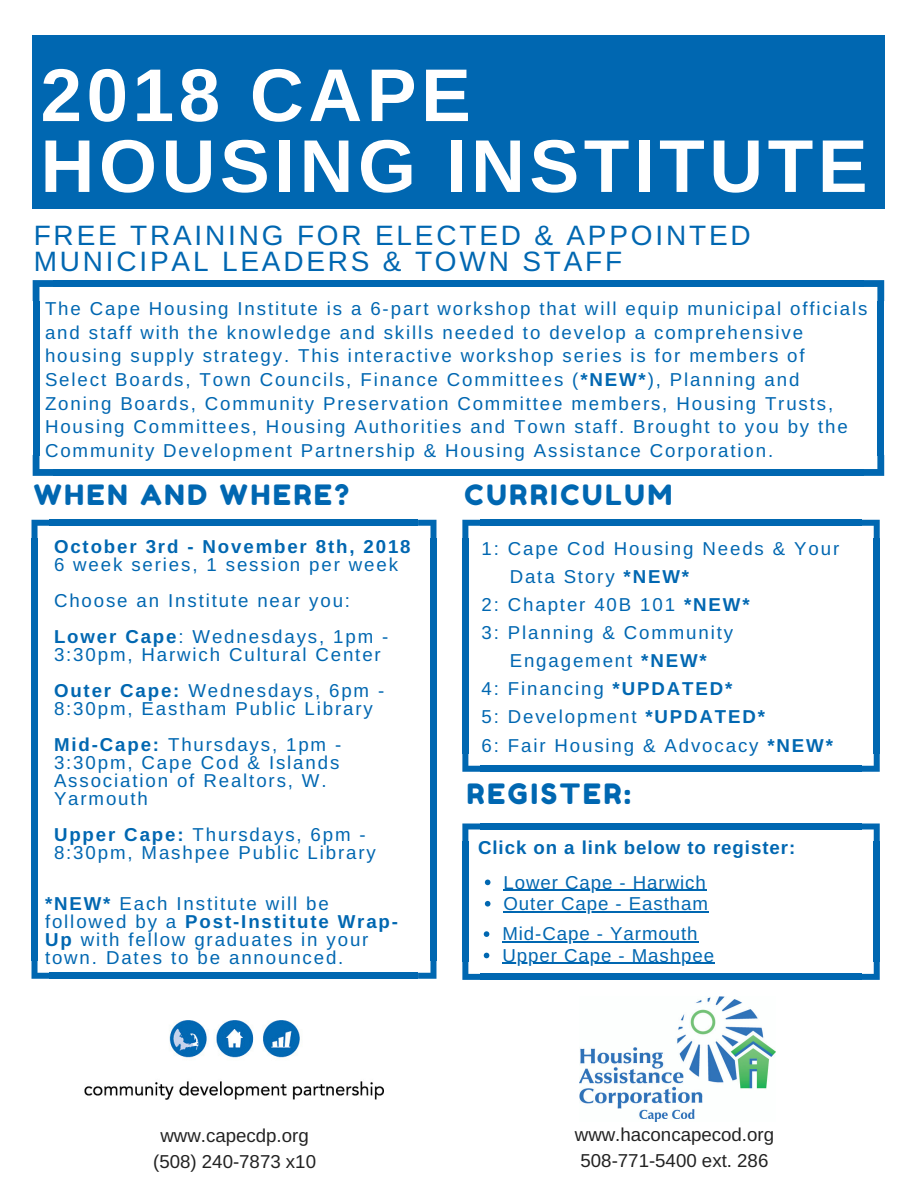
<style>
.page{position:relative;width:918px;height:1188px;background:#fff}
.page>*{position:absolute;margin:0;border:0;box-sizing:border-box;transform-origin:0 0}
.t1{font:700 74.7px/70.8px "Arimo";letter-spacing:.06em;color:#fff}
.t2{font:28.05px/25.8px "Arimo";letter-spacing:.1em;color:#0067b1}
.t3{font:28.05px "Fredoka One";letter-spacing:.1em;color:#0067b1}
.t4{font:18.75px/18px "Arimo";letter-spacing:.1em;color:#0067b1}
.t5{font:18.75px/25.8px "Arimo";color:#222;text-align:center}
.t6{font:18.75px/21.3px "Arimo";letter-spacing:.05em;color:#0067b1}
.t7{font:700 18.75px "Arimo";letter-spacing:.05em;color:#0067b1}
.t8{font:700 18.75px "Arimo";letter-spacing:.1em;color:#0067b1}
.s1{font-weight:700}
</style>
<div class="page">
<div style="left:877px;top:301px;width:7px;height:154px;background:#0067b1"></div>
<div style="left:33px;top:301px;width:6px;height:154px;background:#0067b1"></div>
<div style="left:53px;top:280px;width:811px;height:7px;background:#0067b1"></div>
<div style="left:53px;top:469px;width:811px;height:7px;background:#0067b1"></div>
<svg style="left:864px;top:280px;width:20px;height:21px"></svg>
<svg style="left:33px;top:280px;width:20px;height:21px"></svg>
<svg style="left:864px;top:455px;width:20px;height:21px"></svg>
<svg style="left:33px;top:455px;width:20px;height:21px"></svg>
<div style="left:430px;top:538px;width:6px;height:423px;background:#0067b1"></div>
<div style="left:32px;top:538px;width:6px;height:423px;background:#0067b1"></div>
<div style="left:50px;top:520px;width:368px;height:6px;background:#0067b1"></div>
<div style="left:50px;top:973px;width:368px;height:6px;background:#0067b1"></div>
<svg style="left:418px;top:520px;width:18px;height:18px"></svg>
<svg style="left:32px;top:520px;width:18px;height:18px"></svg>
<svg style="left:418px;top:961px;width:18px;height:18px"></svg>
<svg style="left:32px;top:961px;width:18px;height:18px"></svg>
<div style="left:874px;top:538px;width:6px;height:216px;background:#0067b1"></div>
<div style="left:462px;top:538px;width:6px;height:216px;background:#0067b1"></div>
<div style="left:480px;top:520px;width:382px;height:6px;background:#0067b1"></div>
<div style="left:480px;top:766px;width:382px;height:6px;background:#0067b1"></div>
<svg style="left:862px;top:520px;width:18px;height:18px"></svg>
<svg style="left:462px;top:520px;width:18px;height:18px"></svg>
<svg style="left:861px;top:753px;width:19px;height:19px"></svg>
<svg style="left:462px;top:753px;width:19px;height:19px"></svg>
<div style="left:874px;top:842px;width:6px;height:120px;background:#0067b1"></div>
<div style="left:462px;top:842px;width:6px;height:120px;background:#0067b1"></div>
<div style="left:480px;top:824px;width:382px;height:6px;background:#0067b1"></div>
<div style="left:480px;top:974px;width:382px;height:6px;background:#0067b1"></div>
<svg style="left:862px;top:824px;width:18px;height:18px"></svg>
<svg style="left:462px;top:824px;width:18px;height:18px"></svg>
<svg style="left:861px;top:961px;width:19px;height:19px"></svg>
<svg style="left:485px;top:880px;width:5px;height:5px"></svg>
<hr style="left:504px;top:890px;width:203px;height:1px;background:#0067b1">
<svg style="left:485px;top:901px;width:5px;height:6px"></svg>
<hr style="left:504px;top:911px;width:205px;height:1px;background:#0067b1">
<div style="left:33px;top:35px;width:852px;height:173px;background:#0067b1"></div>
<img style="left:579px;top:997px;width:196px;height:125px">
<img style="left:84px;top:1020px;width:300px;height:79px">
<svg style="left:484px;top:931px;width:5px;height:6px"></svg>
<hr style="left:502px;top:941px;width:197px;height:2px;background:#0067b1">
<svg style="left:462px;top:953px;width:27px;height:27px"></svg>
<hr style="left:502px;top:963px;width:213px;height:1px;background:#0067b1">
<h1 class="t1" style="left:40px;top:60px;width:829px">2018 CAPE<br>HOUSING INSTITUTE</h1>
<h2 class="t2" style="left:34px;top:222px;width:718px">FREE TRAINING FOR ELECTED &amp; APPOINTED<br>MUNICIPAL LEADERS &amp; TOWN STAFF</h2>
<p class="t4" style="left:45px;top:297px;width:824px;line-height:23.7px">The Cape Housing Institute is a 6-part workshop that will equip municipal officials and staff with the knowledge and skills needed to develop a comprehensive housing supply strategy. This interactive workshop series is for members of Select Boards, Town Councils, Finance Committees (<span class="s1">*NEW*</span>), Planning and Zoning Boards, Community Preservation Committee members, Housing Trusts, Housing Committees, Housing Authorities and Town staff. Brought to you by the Community Development Partnership &amp; Housing Assistance Corporation.</p>
<h2 class="t3" style="left:34px;top:477px;width:317px">WHEN AND WHERE?</h2>
<p class="t8" style="left:54px;top:536px;width:358px">October 3rd - November 8th, 2018</p>
<p class="t4" style="left:54px;top:546px;width:346px;line-height:36px">6 week series, 1 session per week<br>Choose an Institute near you:<br><span class="s1">Lower Cape</span>: Wednesdays, 1pm -</p>
<p class="t4" style="left:54px;top:636px;width:332px;line-height:36px">3:30pm, Harwich Cultural Center<br><span class="s1">Outer Cape:</span> Wednesdays, 6pm -</p>
<p class="t4" style="left:54px;top:690px;width:320px;line-height:36px">8:30pm, Eastham Public Library<br><span class="s1">Mid-Cape:</span> Thursdays, 1pm -</p>
<p class="t4" style="left:54px;top:753px;width:287px">3:30pm, Cape Cod &amp; Islands<br>Association of Realtors, W.<br>Yarmouth</p>
<p class="t4" style="left:54px;top:825px;width:323px"><span class="s1">Upper Cape:</span> Thursdays, 6pm -<br>8:30pm, Mashpee Public Library</p>
<p class="t4" style="left:45px;top:895px;width:355px"><span class="s1">*NEW*</span> Each Institute will be followed by a <span class="s1">Post-Institute Wrap-<br>Up</span> with fellow graduates in your town. Dates to be announced.</p>
<h2 class="t3" style="left:465px;top:477px;width:209px">CURRICULUM</h2>
<p class="t4" style="left:482px;top:539px;width:359px">1: Cape Cod Housing Needs &amp; Your</p>
<p class="t4" style="left:510px;top:567px;width:181px">Data Story <span class="s1">*NEW*</span></p>
<p class="t4" style="left:482px;top:595px;width:270px">2: Chapter 40B 101 <span class="s1">*NEW*</span></p>
<p class="t4" style="left:482px;top:624px;width:253px">3: Planning &amp; Community</p>
<p class="t4" style="left:510px;top:652px;width:199px">Engagement <span class="s1">*NEW*</span></p>
<p class="t4" style="left:482px;top:680px;width:252px">4: Financing <span class="s1">*UPDATED*</span></p>
<p class="t4" style="left:482px;top:708px;width:285px">5: Development <span class="s1">*UPDATED*</span></p>
<p class="t4" style="left:482px;top:736px;width:353px">6: Fair Housing &amp; Advocacy <span class="s1">*NEW*</span></p>
<h2 class="t3" style="left:467px;top:776px;width:166px">REGISTER:</h2>
<p class="t7" style="left:478px;top:837px;width:319px">Click on a link below to register:</p>
<p class="t6" style="left:504px;top:871px;width:206px">Lower Cape - Harwich<br>Outer Cape - Eastham</p>
<p class="t6" style="left:502px;top:923px;width:213px">Mid-Cape - Yarmouth<br>Upper Cape - Mashpee</p>
<p class="t5" style="left:153px;top:1122px;width:164px">www.capecdp.org (508) 240-7873 x10</p>
<p class="t5" style="left:575px;top:1121px;width:201px">www.haconcapecod.org<br>508-771-5400 ext. 286</p>
</div>
